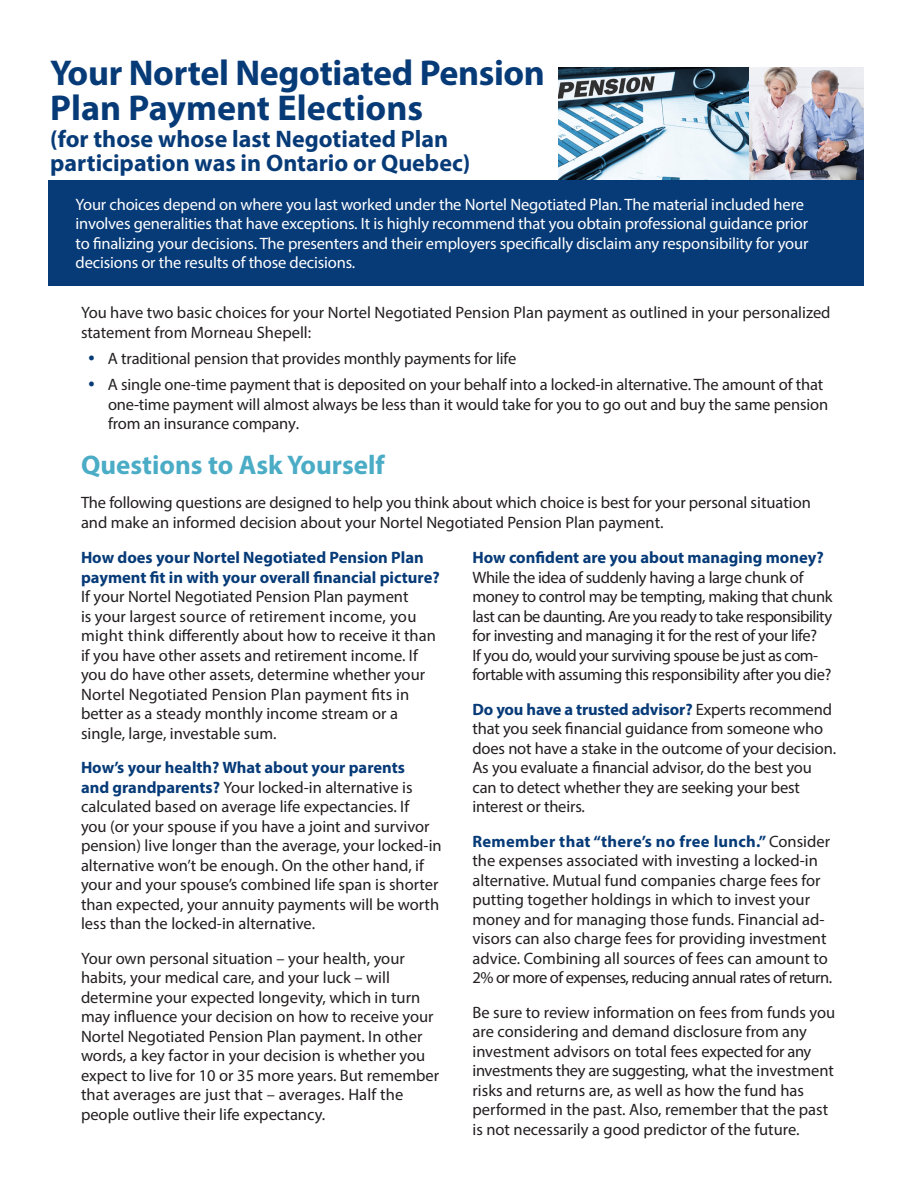
<style>
.page{position:relative;width:918px;height:1188px;background:#fff}
.page>*{position:absolute;margin:0;border:0;box-sizing:border-box;transform-origin:0 0}
.t1{font:700 36px/34.5px "Myriad Pro";letter-spacing:-.01em;color:#073b78}
.t2{font:700 27px "Myriad Pro";color:#4bacc6}
.t3{font:700 24px/24px "Myriad Pro";color:#073b78}
.t4{font:16.5px/19.5px "Myriad Pro";color:#231f20}
.t5{font:16.5px/19.5px "Myriad Pro";letter-spacing:-.01em;color:#fff}
.t6{font:16.5px/19.5px "Myriad Pro";letter-spacing:-.02em;color:#231f20}
.s1{font-weight:700;color:#073b78}
</style>
<div class="page">
<img style="left:558px;top:68px;width:192px;height:112px">
<img style="left:750px;top:68px;width:114px;height:112px">
<div style="left:49px;top:180px;width:815px;height:106px;background:#073b78"></div>
<p class="t1" style="left:50px;top:55px;width:496px">Your Nortel Negotiated Pension<br>Plan Payment Elections</p>
<p class="t3" style="left:50px;top:126px;width:422px">(for those whose last Negotiated Plan participation was in Ontario or Quebec)</p>
<p class="t5" style="left:76px;top:194px;width:734px">Your choices depend on where you last worked under the Nortel Negotiated Plan. The material included here involves generalities that have exceptions. It is highly recommend that you obtain professional guidance prior to finalizing your decisions. The presenters and their employers specifically disclaim any responsibility for your decisions or the results of those decisions.</p>
<p class="t4" style="left:81px;top:303px;width:751px">You have two basic choices for your Nortel Negotiated Pension Plan payment as outlined in your personalized statement from Morneau Shepell:</p>
<p class="t4" style="left:108px;top:349px;width:410px">A traditional pension that provides monthly payments for life</p>
<p class="t4" style="left:108px;top:375px;width:722px">A single one-time payment that is deposited on your behalf into a locked-in alternative. The amount of that one-time payment will almost always be less than it would take for you to go out and buy the same pension from an insurance company.</p>
<p class="t2" style="left:81px;top:447px;width:305px">Questions to Ask Yourself</p>
<p class="t4" style="left:81px;top:493px;width:732px">The following questions are designed to help you think about which choice is best for your personal situation and make an informed decision about your Nortel Negotiated Pension Plan payment.</p>
<p class="t4" style="left:81px;top:548px;width:360px"><span class="s1">How does your Nortel Negotiated Pension Plan payment fit in with your overall financial picture?<br></span>If your Nortel Negotiated Pension Plan payment<br>is your largest source of retirement income, you might think differently about how to receive it than if you have other assets and retirement income. If you do have other assets, determine whether your Nortel Negotiated Pension Plan payment fits in better as a steady monthly income stream or a single, large, investable sum.</p>
<p class="t4" style="left:81px;top:758px;width:362px"><span class="s1">How’s your health? What about your parents<br>and grandparents?</span> Your locked-in alternative is calculated based on average life expectancies. If<br>you (or your spouse if you have a joint and survivor pension) live longer than the average, your locked-in alternative won’t be enough. On the other hand, if your and your spouse’s combined life span is shorter than expected, your annuity payments will be worth less than the locked-in alternative.</p>
<p class="t4" style="left:81px;top:948px;width:360px">Your own personal situation – your health, your habits, your medical care, and your luck – will determine your expected longevity, which in turn may influence your decision on how to receive your Nortel Negotiated Pension Plan payment. In other words, a key factor in your decision is whether you expect to live for 10 or 35 more years. But remember that averages are just that – averages. Half the people outlive their life expectancy.</p>
<p class="t6" style="left:472px;top:548px;width:362px"><span class="s1">How confident are you about managing money?<br></span>While the idea of suddenly having a large chunk of money to control may be tempting, making that chunk last can be daunting. Are you ready to take responsibility for investing and managing it for the rest of your life?<br>If you do, would your surviving spouse be just as com&shy;fortable with assuming this responsibility after you die?</p>
<p class="t4" style="left:472px;top:699px;width:365px"><span class="s1">Do you have a trusted advisor?</span> Experts recommend that you seek financial guidance from someone who does not have a stake in the outcome of your decision.<br>As you evaluate a financial advisor, do the best you can to detect whether they are seeking your best interest or theirs.</p>
<p class="t4" style="left:472px;top:831px;width:361px"><span class="s1">Remember that “there’s no free lunch.”</span> Consider the expenses associated with investing a locked-in alternative. Mutual fund companies charge fees for putting together holdings in which to invest your money and for managing those funds. Financial ad&shy;visors can also charge fees for providing investment advice. Combining all sources of fees can amount to 2% or more of expenses, reducing annual rates of return.</p>
<p class="t4" style="left:472px;top:1002px;width:364px">Be sure to review information on fees from funds you are considering and demand disclosure from any investment advisors on total fees expected for any investments they are suggesting, what the investment risks and returns are, as well as how the fund has performed in the past. Also, remember that the past is not necessarily a good predictor of the future.</p>
</div>
